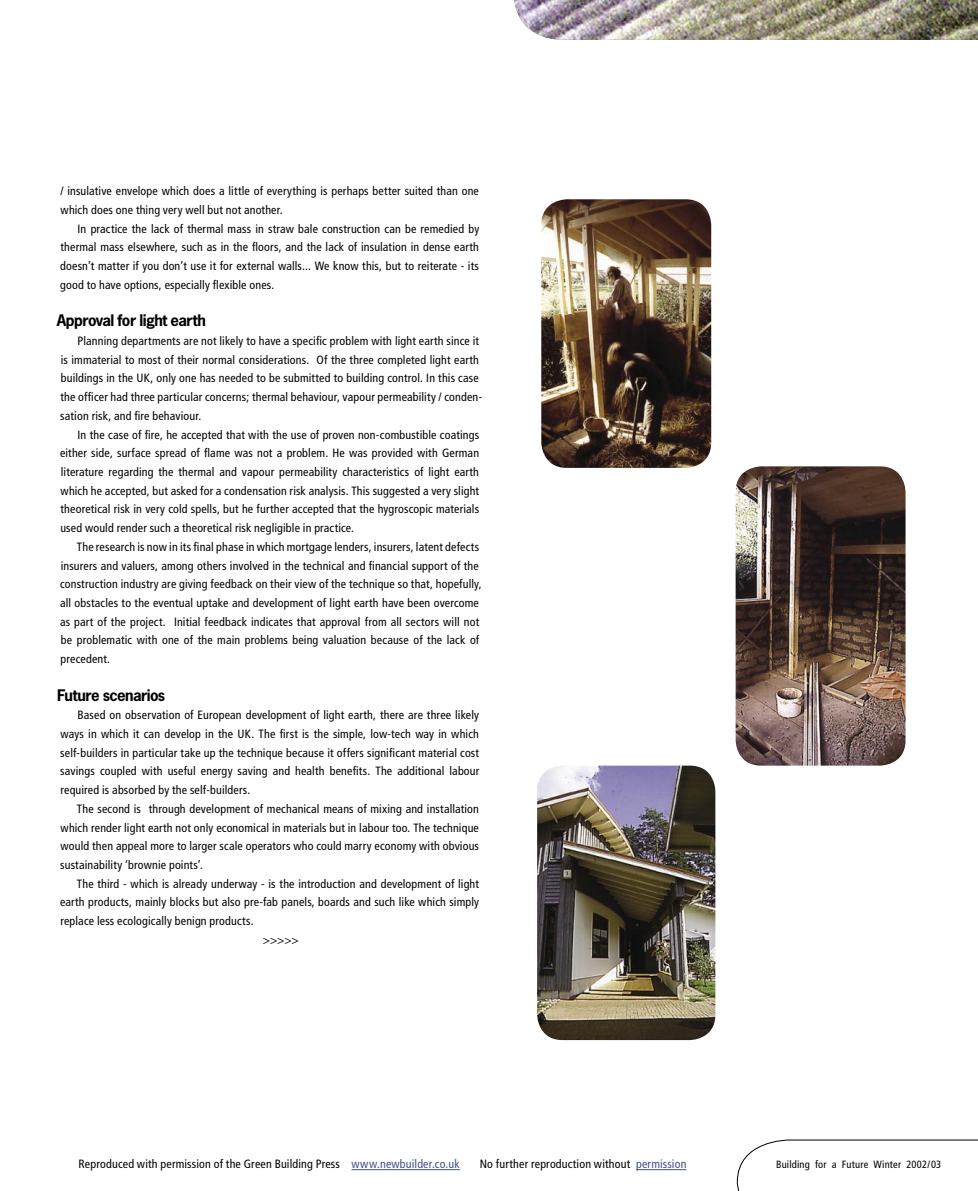
<style>
.page{position:relative;width:978px;height:1191px;background:#fff}
.page>*{position:absolute;margin:0;border:0;box-sizing:border-box;transform-origin:0 0}
.t1{font:700 15px "News Gothic";letter-spacing:-.035em;color:#000}
.t2{font:condensed 12px/18.8px "Frutiger";letter-spacing:.015em;color:#000;text-align:justify}
.t3{font:condensed 10.5px "Frutiger";letter-spacing:.015em;color:#000}
.s1{color:#3f5288}
</style>
<div class="page">
<svg style="left:737px;top:1139px;width:241px;height:52px"></svg>
<hr style="left:352px;top:1169px;width:108px;height:1px;background:#3f5288">
<hr style="left:636px;top:1169px;width:50px;height:1px;background:#3f5288">
<img style="left:514px;top:0;width:464px;height:40px">
<img style="left:736px;top:466px;width:170px;height:299px">
<img style="left:541px;top:199px;width:170px;height:269px">
<img style="left:537px;top:765px;width:178px;height:275px">
<p class="t2" style="left:60px;top:182px;width:420px">/ insulative envelope which does a little of everything is perhaps better suited than one which does one thing very well but not another.</p>
<p class="t2" style="left:60px;top:219px;width:420px;text-indent:17px">In practice the lack of thermal mass in straw bale construction can be remedied by thermal mass elsewhere, such as in the floors, and the lack of insulation in dense earth doesn’t matter if you don’t use it for external walls... We know this, but to reiterate - its good to have options, especially flexible ones.</p>
<p class="t1" style="left:57px;top:311px;width:151px">Approval for light earth</p>
<p class="t2" style="left:60px;top:331px;width:423px;text-align:left;text-indent:17px">Planning departments are not likely to have a specific problem with light earth since it is immaterial to most of their normal considerations. Of the three completed light earth buildings in the UK, only one has needed to be submitted to building control. In this case the officer had three particular concerns; thermal behaviour, vapour permeability / conden&shy;sation risk, and fire behaviour.</p>
<p class="t2" style="left:60px;top:425px;width:421px;text-indent:18px">In the case of fire, he accepted that with the use of proven non-combustible coatings either side, surface spread of flame was not a problem. He was provided with German literature regarding the thermal and vapour permeability characteristics of light earth which he accepted, but asked for a condensation risk analysis. This suggested a very slight theoretical risk in very cold spells, but he further accepted that the hygroscopic materials used would render such a theoretical risk negligible in practice.</p>
<p class="t2" style="left:60px;top:537px;width:423px;text-align:left;text-indent:17px">The research is now in its final phase in which mortgage lenders, insurers, latent defects insurers and valuers, among others involved in the technical and financial support of the construction industry are giving feedback on their view of the technique so that, hopefully, all obstacles to the eventual uptake and development of light earth have been overcome as part of the project. Initial feedback indicates that approval from all sectors will not be problematic with one of the main problems being valuation because of the lack of precedent.</p>
<p class="t1" style="left:57px;top:685px;width:109px">Future scenarios</p>
<p class="t2" style="left:60px;top:706px;width:421px;text-indent:17px">Based on observation of European development of light earth, there are three likely ways in which it can develop in the UK. The first is the simple, low-tech way in which self-builders in particular take up the technique because it offers significant material cost savings coupled with useful energy saving and health benefits. The additional labour required is absorbed by the self-builders.</p>
<p class="t2" style="left:60px;top:799px;width:420px;text-indent:17px">The second is through development of mechanical means of mixing and installation which render light earth not only economical in materials but in labour too. The technique would then appeal more to larger scale operators who could marry economy with obvious sustainability ‘brownie points’.</p>
<p class="t2" style="left:77px;top:874px;width:404px">The third - which is already underway - is the introduction and development of light</p>
<p class="t2" style="left:60px;top:893px;width:421px">earth products, mainly blocks but also pre-fab panels, boards and such like which simply</p>
<p class="t2" style="left:60px;top:911px;width:195px">replace less ecologically benign products.</p>
<p class="t2" style="left:263px;top:930px;width:37px">&gt;&gt;&gt;&gt;&gt;</p>
<p class="t2" style="left:79px;top:1155px;width:383px">Reproduced with permission of the Green Building Press <span class="s1">www.newbuilder.co.uk</span></p>
<p class="t2" style="left:480px;top:1155px;width:208px">No further reproduction without <span class="s1">permission</span></p>
<p class="t3" style="left:776px;top:1158px;width:167px">Building for a Future Winter 2002/03</p>
</div>
